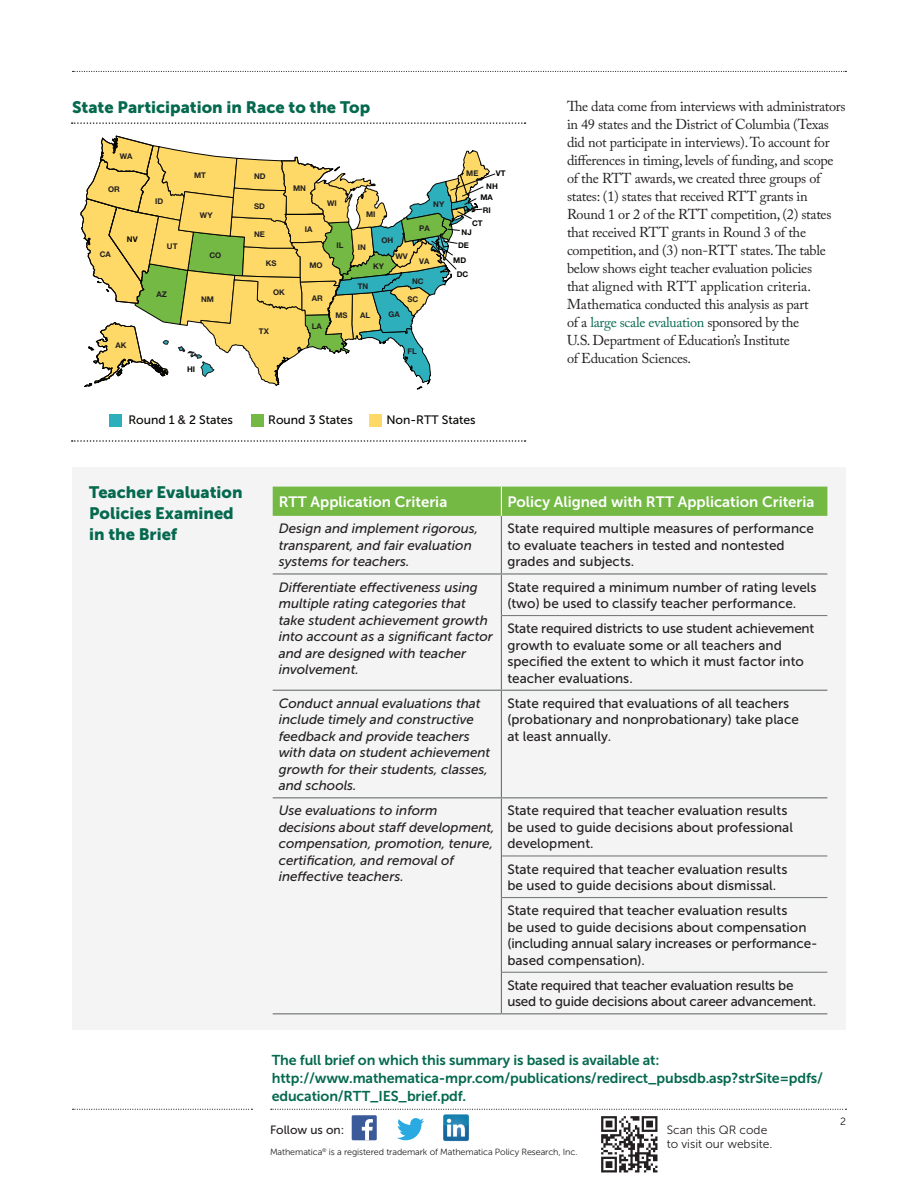
<style>
.page{position:relative;width:918px;height:1188px;background:#fff}
.page>*{position:absolute;margin:0;border:0;box-sizing:border-box;transform-origin:0 0}
.CHART_HEADLINE___mus{font:16.5px/21px "Museo Sans 900";color:#05694f}
.TABLE_TEXT_BOLD___mu{font:15px "Museo Sans 700";color:#fff}
.TEXT___adobe_caslon{font:14.25px/18px "Adobe Caslon Pro";letter-spacing:-.02em;color:#231f20}
.FOR_MORE_INFORMATION{font:14.25px/18px "Museo Sans 700";letter-spacing:-.01em;color:#05694f}
.TABLE_TEXT___museo_s{font:13.5px/16.5px "Museo Sans 500";color:#231f20}
.TABLE_TEXT___museo_s-2{font:italic 13.5px/16.5px "Museo Sans 500";color:#231f20}
.TABLE_TEXT___museo_s-3{font:13.5px/16.5px "Museo Sans 500";letter-spacing:-.02em;color:#231f20}
.t1{font:12.15px "Museo Sans 500";color:#050504}
.QR_CODE_TEXT{font:12px/13.5px "Museo Sans 300";color:#231f20}
.t2{font:12px "Museo Sans 500";color:#231f20}
.PAGE_NUMBER___museo{font:10.5px "Museo Sans 300";color:#231f20}
.TRADEMARK_LINE{font:9px "Museo Sans 300";letter-spacing:-.01em;color:#231f20}
.t3{font:700 7.8px "Helvetica Neue LT Std";color:#231f20}
.t4{font:700 7.8px "Helvetica Neue LT Std";color:#050504}
.s1{font-family:"Helvetica Neue LT Std";font-weight:500;color:#231f20}
.s2{color:#05694f}
</style>
<div class="page">
<svg style="left:271px;top:1109px;width:575px;height:1px"></svg>
<svg style="left:73px;top:1109px;width:179px;height:1px"></svg>
<svg style="left:73px;top:71px;width:773px;height:1px"></svg>
<img style="left:443px;top:1114px;width:26px;height:28px">
<svg style="left:397px;top:1118px;width:27px;height:22px"></svg>
<div style="left:352px;top:1115px;width:25px;height:25px;background:#3b5a9a"></div>
<svg style="left:362px;top:1119px;width:11px;height:21px"></svg>
<img style="left:601px;top:1116px;width:57px;height:57px">
<div style="left:72px;top:467px;width:774px;height:563px;background:#f4f4f4"></div>
<hr style="left:273px;top:1013px;width:228px;height:1px;background:#6c7070">
<hr style="left:501px;top:1013px;width:326px;height:1px;background:#6c7070">
<hr style="left:502px;top:615px;width:325px;height:1px;background:#6c7070">
<hr style="left:502px;top:856px;width:325px;height:1px;background:#6c7070">
<hr style="left:502px;top:897px;width:325px;height:1px;background:#6c7070">
<hr style="left:502px;top:972px;width:325px;height:1px;background:#6c7070">
<hr style="left:273px;top:573px;width:228px;height:2px;background:#6c7070">
<hr style="left:501px;top:573px;width:326px;height:2px;background:#6c7070">
<hr style="left:273px;top:797px;width:228px;height:1px;background:#6c7070">
<hr style="left:501px;top:797px;width:326px;height:1px;background:#6c7070">
<hr style="left:273px;top:690px;width:228px;height:1px;background:#6c7070">
<hr style="left:501px;top:690px;width:326px;height:1px;background:#6c7070">
<div style="left:273px;top:487px;width:554px;height:29px;background:#73b943"></div>
<hr style="left:501px;top:516px;width:1px;height:57px;background:#6c7070">
<hr style="left:501px;top:575px;width:1px;height:41px;background:#6c7070">
<hr style="left:501px;top:616px;width:1px;height:74px;background:#6c7070">
<hr style="left:501px;top:691px;width:1px;height:106px;background:#6c7070">
<hr style="left:501px;top:798px;width:1px;height:58px;background:#6c7070">
<hr style="left:501px;top:856px;width:1px;height:42px;background:#6c7070">
<hr style="left:501px;top:898px;width:1px;height:74px;background:#6c7070">
<hr style="left:501px;top:972px;width:1px;height:41px;background:#6c7070">
<svg style="left:80px;top:136px;width:416px;height:254px"></svg>
<div style="left:110px;top:415px;width:12px;height:12px;background:#2eafbc"></div>
<div style="left:251px;top:415px;width:12px;height:12px;background:#73b943"></div>
<div style="left:369px;top:415px;width:13px;height:12px;background:#fed967"></div>
<svg style="left:72px;top:440px;width:454px;height:2px"></svg>
<svg style="left:72px;top:122px;width:454px;height:2px"></svg>
<p class="CHART_HEADLINE___mus" style="left:72px;top:97px;width:300px">State Participation in Race to the Top</p>
<p class="t3" style="left:120px;top:152px;width:14px">WA</p>
<p class="t3" style="left:108px;top:185px;width:13px">OR</p>
<p class="t3" style="left:155px;top:196px;width:10px">ID</p>
<p class="t3" style="left:194px;top:170px;width:13px">MT</p>
<p class="t3" style="left:200px;top:210px;width:14px">WY</p>
<p class="t3" style="left:254px;top:172px;width:13px">ND</p>
<p class="t3" style="left:254px;top:201px;width:12px">SD</p>
<p class="t3" style="left:293px;top:183px;width:14px">MN</p>
<p class="t3" style="left:327px;top:199px;width:11px">WI</p>
<p class="t3" style="left:366px;top:209px;width:11px">MI</p>
<p class="t3" style="left:433px;top:200px;width:13px">NY</p>
<p class="t3" style="left:466px;top:168px;width:14px">ME</p>
<p class="t4" style="left:496px;top:168px;width:11px">VT</p>
<p class="t4" style="left:486px;top:181px;width:13px">NH</p>
<p class="t4" style="left:480px;top:193px;width:14px">MA</p>
<p class="t4" style="left:483px;top:206px;width:9px">RI</p>
<p class="t4" style="left:472px;top:219px;width:12px">CT</p>
<p class="t3" style="left:419px;top:223px;width:12px">PA</p>
<p class="t3" style="left:305px;top:225px;width:9px">IA</p>
<p class="t3" style="left:254px;top:229px;width:12px">NE</p>
<p class="t4" style="left:462px;top:227px;width:12px">NJ</p>
<p class="t4" style="left:127px;top:234px;width:12px">NV</p>
<p class="t3" style="left:381px;top:235px;width:13px">OH</p>
<p class="t3" style="left:337px;top:240px;width:8px">IL</p>
<p class="t4" style="left:458px;top:240px;width:12px">DE</p>
<p class="t3" style="left:167px;top:241px;width:12px">UT</p>
<p class="t3" style="left:358px;top:242px;width:10px">IN</p>
<p class="t3" style="left:100px;top:249px;width:13px">CA</p>
<p class="t3" style="left:209px;top:251px;width:13px">CO</p>
<p class="t3" style="left:396px;top:252px;width:14px">WV</p>
<p class="t4" style="left:453px;top:255px;width:14px">MD</p>
<p class="t3" style="left:419px;top:256px;width:12px">VA</p>
<p class="t3" style="left:266px;top:259px;width:12px">KS</p>
<p class="t3" style="left:310px;top:260px;width:15px">MO</p>
<p class="t3" style="left:373px;top:261px;width:12px">KY</p>
<p class="t3" style="left:116px;top:340px;width:13px">AK</p>
<p class="t3" style="left:156px;top:289px;width:12px">AZ</p>
<p class="t3" style="left:201px;top:294px;width:14px">NM</p>
<p class="t4" style="left:187px;top:365px;width:10px">HI</p>
<p class="t3" style="left:273px;top:287px;width:13px">OK</p>
<p class="t3" style="left:259px;top:326px;width:12px">TX</p>
<p class="t3" style="left:312px;top:293px;width:13px">AR</p>
<p class="t3" style="left:312px;top:321px;width:12px">LA</p>
<p class="t3" style="left:335px;top:311px;width:14px">MS</p>
<p class="t3" style="left:358px;top:281px;width:12px">TN</p>
<p class="t3" style="left:360px;top:311px;width:12px">AL</p>
<p class="t3" style="left:412px;top:276px;width:13px">NC</p>
<p class="t3" style="left:407px;top:294px;width:12px">SC</p>
<p class="t3" style="left:389px;top:309px;width:13px">GA</p>
<p class="t3" style="left:407px;top:346px;width:11px">FL</p>
<p class="t4" style="left:457px;top:269px;width:13px">DC</p>
<p class="t1" style="left:128px;top:413px;width:106px">Round 1 <span class="s1">&amp;</span> 2 States</p>
<p class="t1" style="left:268px;top:413px;width:86px">Round 3 States</p>
<p class="t1" style="left:386px;top:413px;width:91px">Non-RTT States</p>
<p class="TEXT___adobe_caslon" style="left:567px;top:97px;width:280px">The data come from interviews with administrators in 49 states and the District of Columbia (Texas did not participate in interviews). To account for differences in timing, levels of funding, and scope of the RTT awards, we created three groups of states: (1) states that received RTT grants in Round 1 or 2 of the RTT competition, (2) states that received RTT grants in Round 3 of the competition, and (3) non-RTT states. The table below shows eight teacher evaluation policies<br>that aligned with RTT application criteria.<br>Mathematica conducted this analysis as part<br>of a <span class="s2">large scale evaluation</span> sponsored by the<br>U.S. Department of Education’s Institute<br>of Education Sciences.</p>
<p class="CHART_HEADLINE___mus" style="left:89px;top:482px;width:155px">Teacher Evaluation<br>Policies Examined in the Brief</p>
<p class="TABLE_TEXT_BOLD___mu" style="left:279px;top:493px;width:170px">RTT Application Criteria</p>
<p class="TABLE_TEXT_BOLD___mu" style="left:507px;top:493px;width:309px">Policy Aligned with RTT Application Criteria</p>
<p class="TABLE_TEXT___museo_s-2" style="left:279px;top:521px;width:201px">Design and implement rigorous, transparent, and fair evaluation systems for teachers.</p>
<p class="TABLE_TEXT___museo_s" style="left:507px;top:521px;width:308px">State required multiple measures of performance to evaluate teachers in tested and nontested grades and subjects.</p>
<p class="TABLE_TEXT___museo_s-2" style="left:279px;top:579px;width:216px">Differentiate effectiveness using multiple rating categories that take student achievement growth into account as a significant factor and are designed with teacher involvement.</p>
<p class="TABLE_TEXT___museo_s" style="left:507px;top:579px;width:311px">State required a minimum number of rating levels (two) be used to classify teacher performance.</p>
<p class="TABLE_TEXT___museo_s" style="left:507px;top:620px;width:308px">State required districts to use student achievement growth to evaluate some or all teachers and specified the extent to which it must factor into teacher evaluations.</p>
<p class="TABLE_TEXT___museo_s-2" style="left:279px;top:695px;width:213px">Conduct annual evaluations that include timely and constructive feedback and provide teachers with data on student achievement growth for their students, classes, and schools.</p>
<p class="TABLE_TEXT___museo_s" style="left:507px;top:695px;width:293px">State required that evaluations of all teachers (probationary and nonprobationary) take place at least annually.</p>
<p class="TABLE_TEXT___museo_s-2" style="left:279px;top:803px;width:218px">Use evaluations to inform decisions about staff development, compensation, promotion, tenure, certification, and removal of ineffective teachers.</p>
<p class="TABLE_TEXT___museo_s" style="left:507px;top:803px;width:287px">State required that teacher evaluation results be used to guide decisions about professional development.</p>
<p class="TABLE_TEXT___museo_s" style="left:507px;top:861px;width:282px">State required that teacher evaluation results be used to guide decisions about dismissal.</p>
<p class="TABLE_TEXT___museo_s" style="left:507px;top:902px;width:312px">State required that teacher evaluation results<br>be used to guide decisions about compensation (including annual salary increases or performance&shy;based compensation).</p>
<p class="TABLE_TEXT___museo_s-3" style="left:507px;top:977px;width:310px">State required that teacher evaluation results be used to guide decisions about career advancement.</p>
<p class="FOR_MORE_INFORMATION" style="left:272px;top:1051px;width:553px">The full brief on which this summary is based is available at: http://www.mathematica-mpr.com/publications/redirect_pubsdb.asp?strSite=pdfs/ education/RTT_IES_brief.pdf.</p>
<p class="t2" style="left:270px;top:1124px;width:76px">Follow us on:</p>
<p class="QR_CODE_TEXT" style="left:667px;top:1124px;width:107px">Scan this QR code to visit our website.</p>
<p class="TRADEMARK_LINE" style="left:270px;top:1147px;width:309px">Mathematica<sup>®</sup> is a registered trademark of Mathematica Policy Research, Inc.</p>
<p class="PAGE_NUMBER___museo" style="left:840px;top:1116px;width:7px">2</p>
</div>
